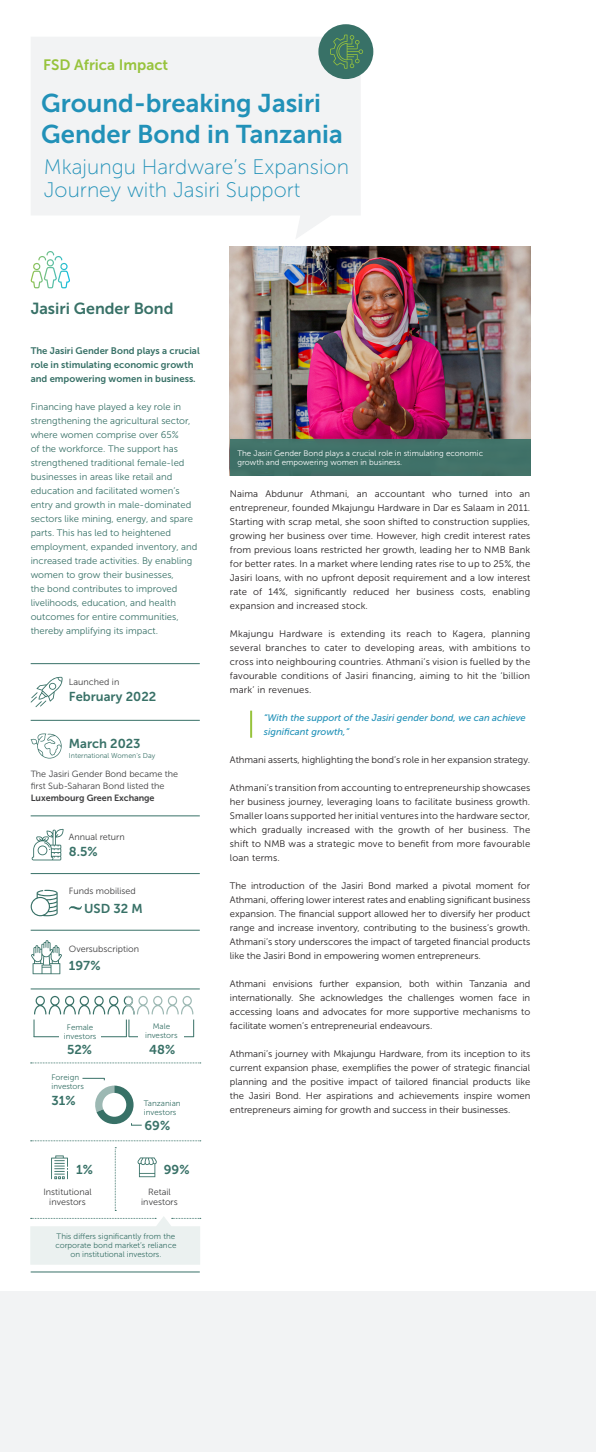
<style>
.page{position:relative;width:596px;height:1452px;background:#fff}
.page>*{position:absolute;margin:0;border:0;box-sizing:border-box;transform-origin:0 0}
.t1{font:25.6px/30.8px "Museo Sans 700";color:#2191b8}
.t2{font:21px/23px "Museo Sans 100";color:#2191b8}
.t3{font:16px "Museo Sans 700";color:#387167}
.t4{font:15px "Museo Sans 700";color:#97c33c}
.t5{font:12.9px "Museo Sans 700";color:#387167}
.t6{font:9.5px/14px "Museo Sans 300";color:#231f20;text-align:justify}
.t7{font:9.5px/14px "Museo Sans 300";color:#387167}
.t8{font:9.5px/14px "Museo Sans 700";color:#387167}
.t9{font:italic 9.5px/14px "Museo Sans 500";color:#2191b8}
.t10{font:9px/10px "Museo Sans 300";color:#3e3e3f;text-align:center}
.t11{font:8px/9px "Museo Sans 300";color:#387167;text-align:center}
.t12{font:8px/9px "Museo Sans 300";color:#fff}
.t13{font:7px "Museo Sans 300";color:#387167}
.s1{font-family:"Museo Sans 700"}
</style>
<div class="page">
<div style="left:0;top:1292px;width:595px;height:160px;background:#f2f3f4"></div>
<svg style="left:31px;top:37px;width:329px;height:201px;fill:#f2f3f4"></svg>
<div style="left:318px;top:24px;width:55px;height:55px;background:#387167;border-radius:50%"></div>
<svg style="left:330px;top:35px;width:33px;height:34px"></svg>
<img style="left:230px;top:246px;width:300px;height:193px">
<div style="left:230px;top:439px;width:300px;height:37px;background:#417168"></div>
<svg style="left:31px;top:677px;width:32px;height:30px"></svg>
<svg style="left:31px;top:734px;width:31px;height:25px"></svg>
<svg style="left:31px;top:890px;width:27px;height:26px"></svg>
<svg style="left:32px;top:829px;width:32px;height:31px"></svg>
<svg style="left:69px;top:906px;width:13px;height:4px"></svg>
<svg style="left:31px;top:940px;width:31px;height:34px"></svg>
<svg style="left:82px;top:1078px;width:23px;height:2px"></svg>
<svg style="left:95px;top:1086px;width:47px;height:40px"></svg>
<svg style="left:31px;top:251px;width:39px;height:37px"></svg>
<hr style="left:31px;top:663px;width:169px;height:1px;background:#387167">
<hr style="left:31px;top:720px;width:169px;height:1px;background:#387167">
<hr style="left:31px;top:816px;width:169px;height:1px;background:#387167">
<hr style="left:31px;top:873px;width:169px;height:1px;background:#387167">
<hr style="left:31px;top:930px;width:169px;height:1px;background:#387167">
<hr style="left:31px;top:989px;width:169px;height:1px;background:#387167">
<hr style="left:31px;top:1272px;width:169px;height:1px;background:#387167">
<svg style="left:31px;top:1140px;width:170px;height:1px"></svg>
<svg style="left:31px;top:1063px;width:170px;height:1px"></svg>
<svg style="left:30px;top:1147px;width:171px;height:118px"></svg>
<svg style="left:34px;top:996px;width:160px;height:41px"></svg>
<hr style="left:34px;top:1036px;width:92px;height:1px;background:#387167">
<hr style="left:129px;top:1036px;width:65px;height:1px;background:#387167">
<div style="left:59px;top:1024px;width:42px;height:19px;background:#fff"></div>
<div style="left:139px;top:1023px;width:45px;height:16px;background:#fff"></div>
<hr style="left:250px;top:711px;width:2px;height:27px;background:#97c33c">
<p class="t4" style="left:43px;top:56px;width:126px">FSD Africa Impact</p>
<p class="t1" style="left:41px;top:88px;width:303px">Ground-breaking Jasiri<br>Gender Bond in Tanzania</p>
<p class="t2" style="left:44px;top:156px;width:306px">Mkajungu Hardware’s Expansion<br>Journey with Jasiri Support</p>
<p class="t3" style="left:31px;top:299px;width:144px">Jasiri Gender Bond</p>
<p class="t8" style="left:31px;top:343px;width:170px">The Jasiri Gender Bond plays a crucial role in stimulating economic growth and empowering women in business.</p>
<p class="t7" style="left:31px;top:400px;width:168px">Financing have played a key role in strengthening the agricultural sector, where women comprise over 65%<br>of the workforce. The support has strengthened traditional female-led businesses in areas like retail and education and facilitated women’s entry and growth in male-dominated sectors like mining, energy, and spare parts. This has led to heightened employment, expanded inventory, and increased trade activities. By enabling women to grow their businesses,<br>the bond contributes to improved livelihoods, education, and health outcomes for entire communities, thereby amplifying its impact.</p>
<p class="t10" style="left:69px;top:677px;width:52px">Launched in</p>
<p class="t5" style="left:69px;top:690px;width:89px">February 2022</p>
<p class="t5" style="left:69px;top:737px;width:73px">March 2023</p>
<p class="t13" style="left:69px;top:752px;width:88px">International Women’s Day</p>
<p class="t10" style="left:31px;top:768px;width:149px;line-height:12px;text-align:left">The Jasiri Gender Bond became the first Sub-Saharan Bond listed the<br><span class="s1">Luxembourg Green Exchange</span></p>
<p class="t10" style="left:69px;top:832px;width:57px">Annual return</p>
<p class="t5" style="left:69px;top:844px;width:30px">8.5%</p>
<p class="t10" style="left:69px;top:886px;width:68px">Funds mobilised</p>
<p class="t5" style="left:84px;top:901px;width:60px">USD 32 M</p>
<p class="t10" style="left:69px;top:944px;width:72px">Oversubscription</p>
<p class="t5" style="left:69px;top:959px;width:33px">197%</p>
<p class="t11" style="left:64px;top:1023px;width:34px">Female investors</p>
<p class="t11" style="left:145px;top:1022px;width:34px">Male investors</p>
<p class="t5" style="left:67px;top:1042px;width:26px">52%</p>
<p class="t5" style="left:149px;top:1042px;width:28px">48%</p>
<p class="t11" style="left:51px;top:1073px;width:29px">Foreign</p>
<p class="t11" style="left:51px;top:1082px;width:34px">investors</p>
<p class="t5" style="left:51px;top:1094px;width:26px">31%</p>
<p class="t11" style="left:144px;top:1099px;width:38px">Tanzanian</p>
<p class="t11" style="left:144px;top:1108px;width:34px">investors</p>
<p class="t5" style="left:144px;top:1118px;width:27px">69%</p>
<p class="t5" style="left:76px;top:1162px;width:18px">1%</p>
<p class="t5" style="left:164px;top:1162px;width:27px">99%</p>
<p class="t10" style="left:43px;top:1187px;width:50px">Institutional investors</p>
<p class="t10" style="left:141px;top:1187px;width:38px">Retail investors</p>
<p class="t11" style="left:55px;top:1231px;width:122px">This differs significantly from the corporate bond market’s reliance on institutional investors.</p>
<p class="t12" style="left:237px;top:449px;width:247px">The Jasiri Gender Bond plays a crucial role in stimulating economic growth and empowering women in business.</p>
<p class="t6" style="left:230px;top:487px;width:302px">Naima Abdunur Athmani, an accountant who turned into an entrepreneur, founded Mkajungu Hardware in Dar es Salaam in 2011.<br>Starting with scrap metal, she soon shifted to construction supplies, growing her business over time. However, high credit interest rates from previous loans restricted her growth, leading her to NMB Bank for better rates. In a market where lending rates rise to up to 25%, the Jasiri loans, with no upfront deposit requirement and a low interest rate of 14%, significantly reduced her business costs, enabling expansion and increased stock.</p>
<p class="t6" style="left:230px;top:627px;width:302px">Mkajungu Hardware is extending its reach to Kagera, planning several branches to cater to developing areas, with ambitions to cross into neighbouring countries. Athmani’s vision is fuelled by the favourable conditions of Jasiri financing, aiming to hit the ‘billion mark’ in revenues.</p>
<p class="t9" style="left:264px;top:711px;width:263px">“With the support of the Jasiri gender bond, we can achieve significant growth,”</p>
<p class="t6" style="left:230px;top:753px;width:302px">Athmani asserts, highlighting the bond’s role in her expansion strategy.</p>
<p class="t6" style="left:230px;top:781px;width:302px">Athmani’s transition from accounting to entrepreneurship showcases her business journey, leveraging loans to facilitate business growth.<br>Smaller loans supported her initial ventures into the hardware sector, which gradually increased with the growth of her business. The shift to NMB was a strategic move to benefit from more favourable loan terms.</p>
<p class="t6" style="left:230px;top:879px;width:302px">The introduction of the Jasiri Bond marked a pivotal moment for Athmani, offering lower interest rates and enabling significant business expansion. The financial support allowed her to diversify her product range and increase inventory, contributing to the business’s growth.<br>Athmani’s story underscores the impact of targeted financial products like the Jasiri Bond in empowering women entrepreneurs.</p>
<p class="t6" style="left:230px;top:977px;width:302px">Athmani envisions further expansion, both within Tanzania and internationally. She acknowledges the challenges women face in accessing loans and advocates for more supportive mechanisms to facilitate women’s entrepreneurial endeavours.</p>
<p class="t6" style="left:230px;top:1047px;width:302px">Athmani’s journey with Mkajungu Hardware, from its inception to its current expansion phase, exemplifies the power of strategic financial planning and the positive impact of tailored financial products like the Jasiri Bond. Her aspirations and achievements inspire women entrepreneurs aiming for growth and success in their businesses.</p>
</div>
